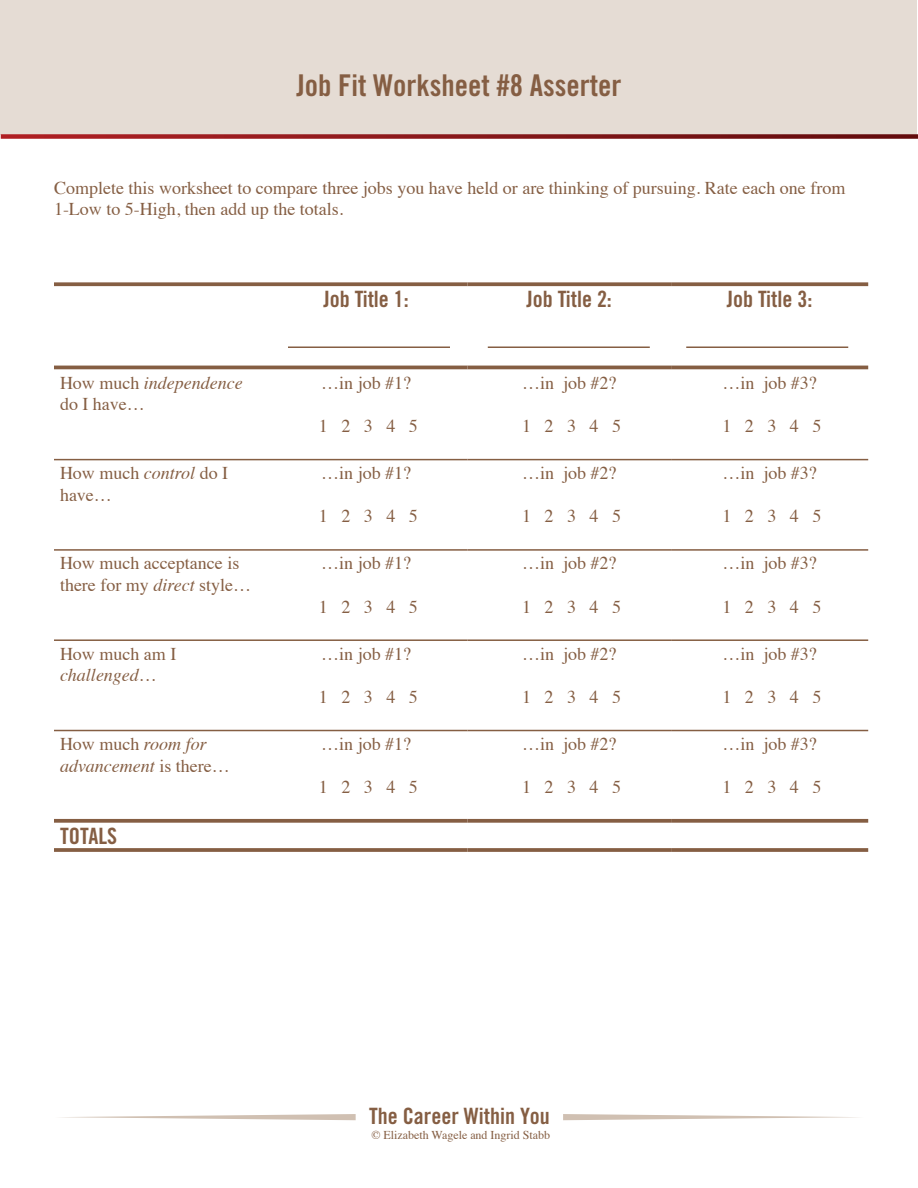
<style>
.page{position:relative;width:918px;height:1188px;background:#fff}
.page>*{position:absolute;margin:0;border:0;box-sizing:border-box;transform-origin:0 0}
.t1{font:30px "Trade Gothic Bold Cond Twenty";color:#855e43}
.t2{font:22.5px "Trade Gothic Bold Cond Twenty";color:#855e43}
.t3{font:18px/21.6px "Times";color:#855e43}
.t4{font:italic 18px/21.6px "Times";color:#855e43}
.t5{font:12px "Times";color:#855e43}
.s1{font-style:italic}
.s2{font-style:normal}
</style>
<div class="page">
<div style="left:1px;top:1px;width:916px;height:134px;background:#e5dcd4"></div>
<hr style="left:54px;top:459px;width:211px;height:1px;background:#855e43">
<hr style="left:467px;top:459px;width:204px;height:1px;background:#855e43">
<hr style="left:671px;top:459px;width:197px;height:1px;background:#855e43">
<hr style="left:54px;top:549px;width:211px;height:2px;background:#855e43">
<hr style="left:265px;top:549px;width:202px;height:2px;background:#855e43">
<hr style="left:467px;top:549px;width:204px;height:2px;background:#855e43">
<hr style="left:671px;top:549px;width:197px;height:2px;background:#855e43">
<hr style="left:54px;top:639px;width:211px;height:2px;background:#855e43">
<hr style="left:265px;top:639px;width:202px;height:2px;background:#855e43">
<hr style="left:467px;top:639px;width:204px;height:2px;background:#855e43">
<hr style="left:671px;top:639px;width:197px;height:2px;background:#855e43">
<hr style="left:54px;top:730px;width:211px;height:1px;background:#855e43">
<hr style="left:265px;top:730px;width:202px;height:1px;background:#855e43">
<hr style="left:467px;top:730px;width:204px;height:1px;background:#855e43">
<hr style="left:671px;top:730px;width:197px;height:1px;background:#855e43">
<hr style="left:265px;top:459px;width:202px;height:1px;background:#855e43">
<svg style="left:54px;top:819px;width:211px;height:4px"></svg>
<svg style="left:265px;top:819px;width:202px;height:4px"></svg>
<svg style="left:467px;top:819px;width:204px;height:4px"></svg>
<svg style="left:671px;top:819px;width:197px;height:4px"></svg>
<hr style="left:54px;top:848px;width:211px;height:4px;background:#8c674e">
<hr style="left:265px;top:848px;width:202px;height:4px;background:#8c674e">
<svg style="left:467px;top:848px;width:204px;height:4px"></svg>
<svg style="left:671px;top:848px;width:197px;height:4px"></svg>
<svg style="left:54px;top:282px;width:211px;height:4px"></svg>
<svg style="left:265px;top:282px;width:202px;height:4px"></svg>
<svg style="left:467px;top:282px;width:204px;height:4px"></svg>
<svg style="left:671px;top:282px;width:197px;height:4px"></svg>
<hr style="left:54px;top:366px;width:211px;height:3px;background:#855e43">
<hr style="left:265px;top:366px;width:202px;height:3px;background:#855e43">
<hr style="left:467px;top:366px;width:204px;height:3px;background:#855e43">
<hr style="left:671px;top:366px;width:197px;height:3px;background:#855e43">
<hr style="left:288px;top:346px;width:162px;height:2px;background:#855e43">
<hr style="left:488px;top:346px;width:162px;height:2px;background:#855e43">
<hr style="left:686px;top:346px;width:162px;height:2px;background:#855e43">
<svg style="left:1px;top:134px;width:917px;height:5px;background:#922c2d"></svg>
<svg style="left:61px;top:1114px;width:295px;height:6px"></svg>
<svg style="left:563px;top:1114px;width:295px;height:6px"></svg>
<p class="t1" style="left:297px;top:68px;width:326px">Job Fit Worksheet #8 Asserter</p>
<p class="t3" style="left:54px;top:175px;width:793px">Complete this worksheet to compare three jobs you have held or are thinking of pursuing. Rate each one from<br>1-Low to 5-High, then add up the totals.</p>
<p class="t2" style="left:324px;top:286px;width:87px">Job Title 1:</p>
<p class="t2" style="left:527px;top:286px;width:87px">Job Title 2:</p>
<p class="t2" style="left:727px;top:286px;width:87px">Job Title 3:</p>
<p class="t3" style="left:60px;top:370px;width:184px">How much <span class="s1">independence </span>do I have…</p>
<p class="t3" style="left:321px;top:370px;width:91px">…in job #1?</p>
<p class="t3" style="left:319px;top:414px;width:101px">1 2 3 4 5</p>
<p class="t3" style="left:60px;top:461px;width:170px">How much <span class="s1">control</span> do I have…</p>
<p class="t3" style="left:321px;top:461px;width:91px">…in job #1?</p>
<p class="t3" style="left:319px;top:504px;width:101px">1 2 3 4 5</p>
<p class="t3" style="left:60px;top:551px;width:193px">How much acceptance is there for my <span class="s1">direct</span> style…</p>
<p class="t3" style="left:321px;top:551px;width:91px">…in job #1?</p>
<p class="t3" style="left:319px;top:594px;width:101px">1 2 3 4 5</p>
<p class="t4" style="left:60px;top:642px;width:118px"><span class="s2">How much am I </span>challenged…</p>
<p class="t3" style="left:321px;top:641px;width:91px">…in job #1?</p>
<p class="t3" style="left:319px;top:685px;width:101px">1 2 3 4 5</p>
<p class="t4" style="left:60px;top:732px;width:171px"><span class="s2">How much</span> room for advancement <span class="s2">is there…</span></p>
<p class="t3" style="left:321px;top:732px;width:91px">…in job #1?</p>
<p class="t3" style="left:319px;top:775px;width:101px">1 2 3 4 5</p>
<p class="t2" style="left:60px;top:822px;width:59px">TOTALS</p>
<p class="t3" style="left:522px;top:370px;width:96px">…in job #2?</p>
<p class="t3" style="left:522px;top:414px;width:100px">1 2 3 4 5</p>
<p class="t3" style="left:522px;top:461px;width:96px">…in job #2?</p>
<p class="t3" style="left:522px;top:504px;width:100px">1 2 3 4 5</p>
<p class="t3" style="left:522px;top:551px;width:96px">…in job #2?</p>
<p class="t3" style="left:522px;top:594px;width:100px">1 2 3 4 5</p>
<p class="t3" style="left:522px;top:641px;width:96px">…in job #2?</p>
<p class="t3" style="left:522px;top:685px;width:100px">1 2 3 4 5</p>
<p class="t3" style="left:522px;top:732px;width:96px">…in job #2?</p>
<p class="t3" style="left:522px;top:775px;width:100px">1 2 3 4 5</p>
<p class="t3" style="left:722px;top:370px;width:96px">…in job #3?</p>
<p class="t3" style="left:722px;top:414px;width:100px">1 2 3 4 5</p>
<p class="t3" style="left:722px;top:461px;width:96px">…in job #3?</p>
<p class="t3" style="left:722px;top:504px;width:100px">1 2 3 4 5</p>
<p class="t3" style="left:722px;top:551px;width:96px">…in job #3?</p>
<p class="t3" style="left:722px;top:594px;width:100px">1 2 3 4 5</p>
<p class="t3" style="left:722px;top:641px;width:96px">…in job #3?</p>
<p class="t3" style="left:722px;top:685px;width:100px">1 2 3 4 5</p>
<p class="t3" style="left:722px;top:732px;width:96px">…in job #3?</p>
<p class="t3" style="left:722px;top:775px;width:100px">1 2 3 4 5</p>
<p class="t2" style="left:369px;top:1103px;width:182px">The Career Within You</p>
<p class="t5" style="left:371px;top:1123px;width:180px">© Elizabeth Wagele and Ingrid Stabb</p>
</div>
